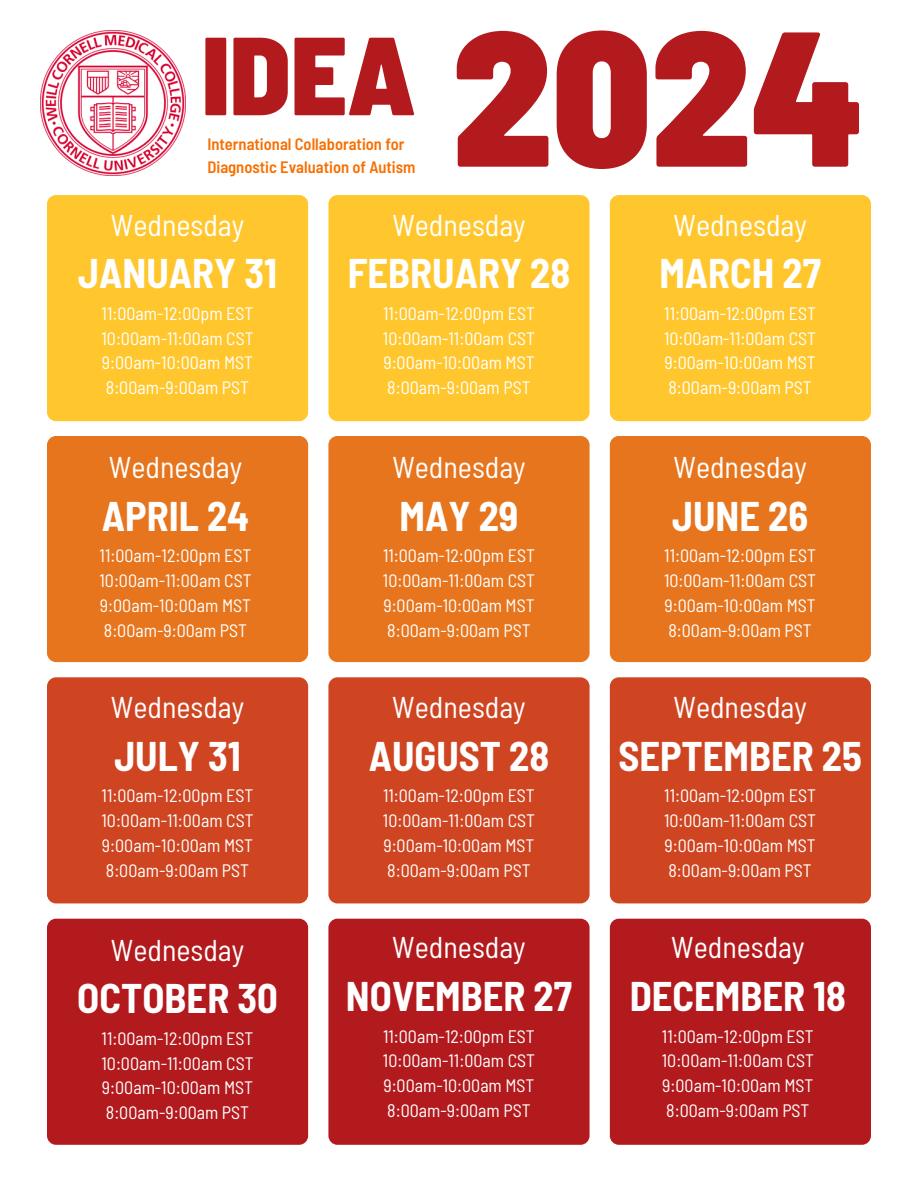
<style>
.page{position:relative;width:918px;height:1188px;background:#fff}
.page>*{position:absolute;margin:0;border:0;box-sizing:border-box;transform-origin:0 0}
.t1{font:900 semi-condensed 191.85px "Barlow";color:#b31a1d}
.t2{font:900 semi-condensed 110.85px "Barlow";color:#b31a1d}
.t3{font:700 semi-condensed 40.5px "Barlow";color:#fff}
.t4{font:semi-condensed 30px "Barlow";color:#fff}
.t5{font:semi-condensed 18px "Barlow";color:#fff}
.t6{font:600 semi-condensed 16.5px "Barlow";color:#f86f00}
</style>
<div class="page">
<div style="left:47px;top:195px;width:261px;height:226px;background:#ffc72d;border-radius:9px"></div>
<div style="left:328px;top:195px;width:262px;height:226px;background:#ffc72d;border-radius:9px"></div>
<div style="left:610px;top:195px;width:261px;height:226px;background:#ffc72d;border-radius:9px"></div>
<div style="left:47px;top:436px;width:261px;height:226px;background:#e7751e;border-radius:9px"></div>
<div style="left:328px;top:436px;width:262px;height:226px;background:#e7751e;border-radius:9px"></div>
<div style="left:610px;top:436px;width:261px;height:226px;background:#e7751e;border-radius:9px"></div>
<div style="left:47px;top:677px;width:261px;height:226px;background:#cf4521;border-radius:9px"></div>
<div style="left:328px;top:677px;width:262px;height:226px;background:#cf4521;border-radius:9px"></div>
<div style="left:610px;top:677px;width:261px;height:226px;background:#cf4521;border-radius:9px"></div>
<div style="left:47px;top:919px;width:261px;height:226px;background:#b31a1d;border-radius:9px"></div>
<div style="left:328px;top:919px;width:262px;height:226px;background:#b31a1d;border-radius:9px"></div>
<div style="left:610px;top:919px;width:261px;height:226px;background:#b31a1d;border-radius:9px"></div>
<img style="left:40px;top:30px;width:145px;height:145px">
<p class="t2" style="left:202px;top:4px;width:216px">IDEA</p>
<p class="t6" style="left:207px;top:134px;width:199px">International Collaboration for</p>
<p class="t6" style="left:207px;top:156px;width:210px">Diagnostic Evaluation of Autism</p>
<p class="t1" style="left:453px;top:-25px;width:412px">2024</p>
<p class="t4" style="left:111px;top:206px;width:135px">Wednesday</p>
<p class="t3" style="left:78px;top:248px;width:200px">JANUARY 31</p>
<p class="t5" style="left:102px;top:302px;width:153px">11:00am-12:00pm EST</p>
<p class="t5" style="left:101px;top:327px;width:154px">10:00am-11:00am CST</p>
<p class="t5" style="left:102px;top:351px;width:153px">9:00am-10:00am MST</p>
<p class="t5" style="left:106px;top:376px;width:145px">8:00am-9:00am PST</p>
<p class="t4" style="left:109px;top:448px;width:135px">Wednesday</p>
<p class="t3" style="left:102px;top:490px;width:149px">APRIL 24</p>
<p class="t5" style="left:100px;top:544px;width:153px">11:00am-12:00pm EST</p>
<p class="t5" style="left:99px;top:569px;width:154px">10:00am-11:00am CST</p>
<p class="t5" style="left:100px;top:594px;width:153px">9:00am-10:00am MST</p>
<p class="t5" style="left:104px;top:619px;width:145px">8:00am-9:00am PST</p>
<p class="t4" style="left:111px;top:688px;width:135px">Wednesday</p>
<p class="t3" style="left:114px;top:730px;width:128px">JULY 31</p>
<p class="t5" style="left:102px;top:784px;width:153px">11:00am-12:00pm EST</p>
<p class="t5" style="left:101px;top:809px;width:154px">10:00am-11:00am CST</p>
<p class="t5" style="left:102px;top:834px;width:153px">9:00am-10:00am MST</p>
<p class="t5" style="left:106px;top:859px;width:145px">8:00am-9:00am PST</p>
<p class="t4" style="left:111px;top:931px;width:135px">Wednesday</p>
<p class="t3" style="left:77px;top:973px;width:202px">OCTOBER 30</p>
<p class="t5" style="left:102px;top:1027px;width:153px">11:00am-12:00pm EST</p>
<p class="t5" style="left:101px;top:1052px;width:154px">10:00am-11:00am CST</p>
<p class="t5" style="left:102px;top:1076px;width:153px">9:00am-10:00am MST</p>
<p class="t5" style="left:106px;top:1101px;width:145px">8:00am-9:00am PST</p>
<p class="t4" style="left:392px;top:206px;width:135px">Wednesday</p>
<p class="t3" style="left:348px;top:248px;width:224px">FEBRUARY 28</p>
<p class="t5" style="left:383px;top:302px;width:153px">11:00am-12:00pm EST</p>
<p class="t5" style="left:383px;top:327px;width:154px">10:00am-11:00am CST</p>
<p class="t5" style="left:383px;top:351px;width:153px">9:00am-10:00am MST</p>
<p class="t5" style="left:387px;top:376px;width:145px">8:00am-9:00am PST</p>
<p class="t4" style="left:392px;top:448px;width:135px">Wednesday</p>
<p class="t3" style="left:400px;top:490px;width:120px">MAY 29</p>
<p class="t5" style="left:383px;top:544px;width:153px">11:00am-12:00pm EST</p>
<p class="t5" style="left:383px;top:569px;width:154px">10:00am-11:00am CST</p>
<p class="t5" style="left:383px;top:594px;width:153px">9:00am-10:00am MST</p>
<p class="t5" style="left:387px;top:619px;width:145px">8:00am-9:00am PST</p>
<p class="t4" style="left:392px;top:688px;width:135px">Wednesday</p>
<p class="t3" style="left:369px;top:730px;width:182px">AUGUST 28</p>
<p class="t5" style="left:383px;top:784px;width:153px">11:00am-12:00pm EST</p>
<p class="t5" style="left:383px;top:809px;width:154px">10:00am-11:00am CST</p>
<p class="t5" style="left:383px;top:834px;width:153px">9:00am-10:00am MST</p>
<p class="t5" style="left:387px;top:859px;width:145px">8:00am-9:00am PST</p>
<p class="t4" style="left:392px;top:928px;width:135px">Wednesday</p>
<p class="t3" style="left:346px;top:971px;width:228px">NOVEMBER 27</p>
<p class="t5" style="left:383px;top:1025px;width:153px">11:00am-12:00pm EST</p>
<p class="t5" style="left:383px;top:1049px;width:154px">10:00am-11:00am CST</p>
<p class="t5" style="left:383px;top:1074px;width:153px">9:00am-10:00am MST</p>
<p class="t5" style="left:387px;top:1099px;width:145px">8:00am-9:00am PST</p>
<p class="t4" style="left:674px;top:206px;width:135px">Wednesday</p>
<p class="t3" style="left:659px;top:248px;width:163px">MARCH 27</p>
<p class="t5" style="left:664px;top:302px;width:153px">11:00am-12:00pm EST</p>
<p class="t5" style="left:664px;top:327px;width:154px">10:00am-11:00am CST</p>
<p class="t5" style="left:665px;top:351px;width:153px">9:00am-10:00am MST</p>
<p class="t5" style="left:668px;top:376px;width:145px">8:00am-9:00am PST</p>
<p class="t4" style="left:674px;top:448px;width:135px">Wednesday</p>
<p class="t3" style="left:672px;top:490px;width:138px">JUNE 26</p>
<p class="t5" style="left:664px;top:544px;width:153px">11:00am-12:00pm EST</p>
<p class="t5" style="left:664px;top:569px;width:154px">10:00am-11:00am CST</p>
<p class="t5" style="left:665px;top:594px;width:153px">9:00am-10:00am MST</p>
<p class="t5" style="left:668px;top:619px;width:145px">8:00am-9:00am PST</p>
<p class="t4" style="left:674px;top:688px;width:135px">Wednesday</p>
<p class="t3" style="left:618px;top:730px;width:245px">SEPTEMBER 25</p>
<p class="t5" style="left:664px;top:784px;width:153px">11:00am-12:00pm EST</p>
<p class="t5" style="left:664px;top:809px;width:154px">10:00am-11:00am CST</p>
<p class="t5" style="left:665px;top:834px;width:153px">9:00am-10:00am MST</p>
<p class="t5" style="left:668px;top:859px;width:145px">8:00am-9:00am PST</p>
<p class="t4" style="left:671px;top:928px;width:135px">Wednesday</p>
<p class="t3" style="left:630px;top:971px;width:218px">DECEMBER 18</p>
<p class="t5" style="left:662px;top:1025px;width:153px">11:00am-12:00pm EST</p>
<p class="t5" style="left:662px;top:1049px;width:154px">10:00am-11:00am CST</p>
<p class="t5" style="left:662px;top:1074px;width:153px">9:00am-10:00am MST</p>
<p class="t5" style="left:666px;top:1099px;width:145px">8:00am-9:00am PST</p>
</div>
